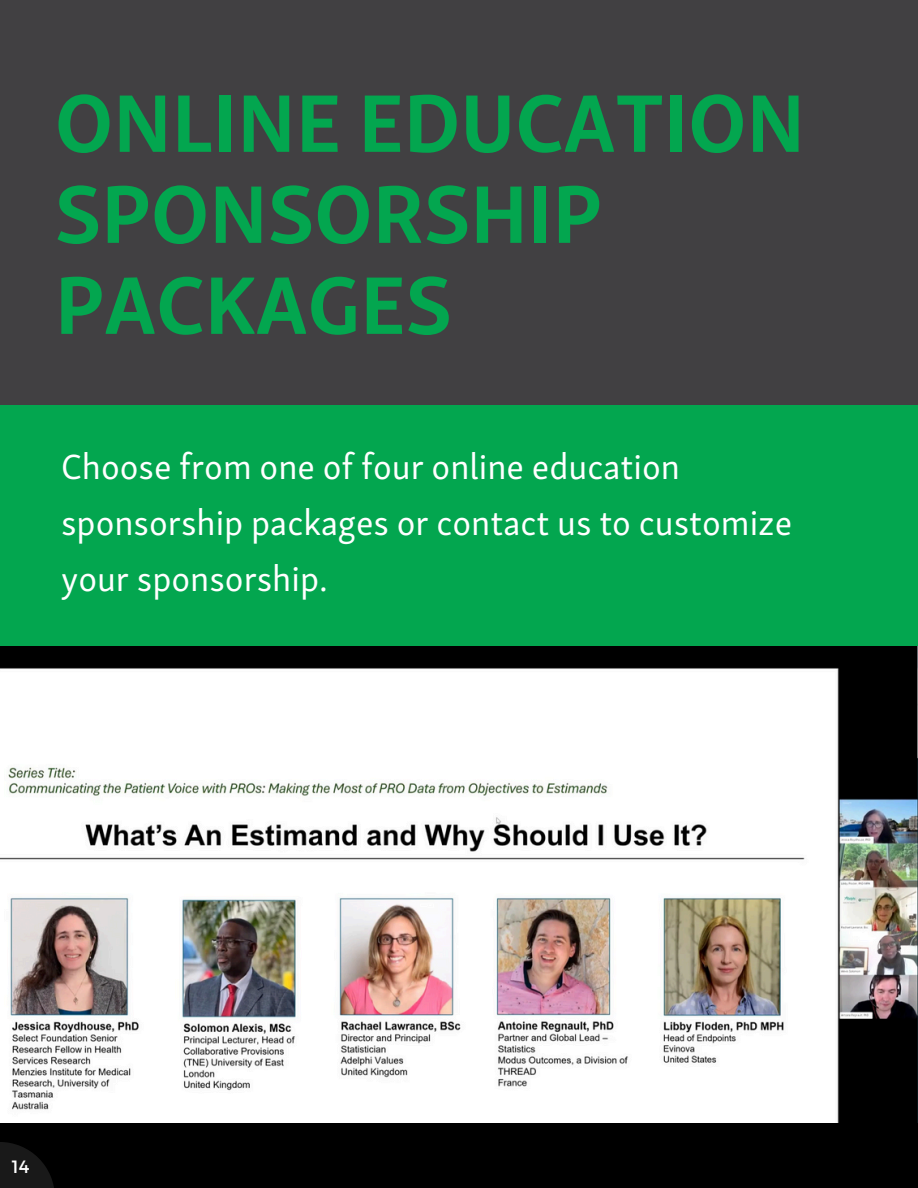
<style>
.page{position:relative;width:918px;height:1188px;background:#fff}
.page>*{position:absolute;margin:0;border:0;box-sizing:border-box;transform-origin:0 0}
.t1{font:700 84px/91.1px "Skolar Sans Latn";color:#03a64f}
.t2{font:36px/56.1px "Skolar Sans Latn";color:#fff}
.t3{font:17.85px "Montserrat";color:#fff}
</style>
<div class="page">
<div style="left:0;top:0;width:918px;height:647px;background:#03a64f"></div>
<div style="left:0;top:0;width:918px;height:404px;background:#414042"></div>
<div style="left:0;top:1096px;width:918px;height:92px;background:#000"></div>
<img style="left:0;top:647px;width:918px;height:476px">
<svg style="left:0;top:1142px;width:54px;height:46px;fill:#191919"></svg>
<p class="t1" style="left:55px;top:85px;width:752px">ONLINE EDUCATION<br>SPONSORSHIP<br>PACKAGES</p>
<p class="t2" style="left:61px;top:442px;width:733px">Choose from one of four online education sponsorship packages or contact us to customize your sponsorship.</p>
<h1 class="t3" style="left:16px;top:1155px;width:12px">6</h1>
<p class="t3" style="left:12px;top:1155px;width:19px">14</p>
</div>
